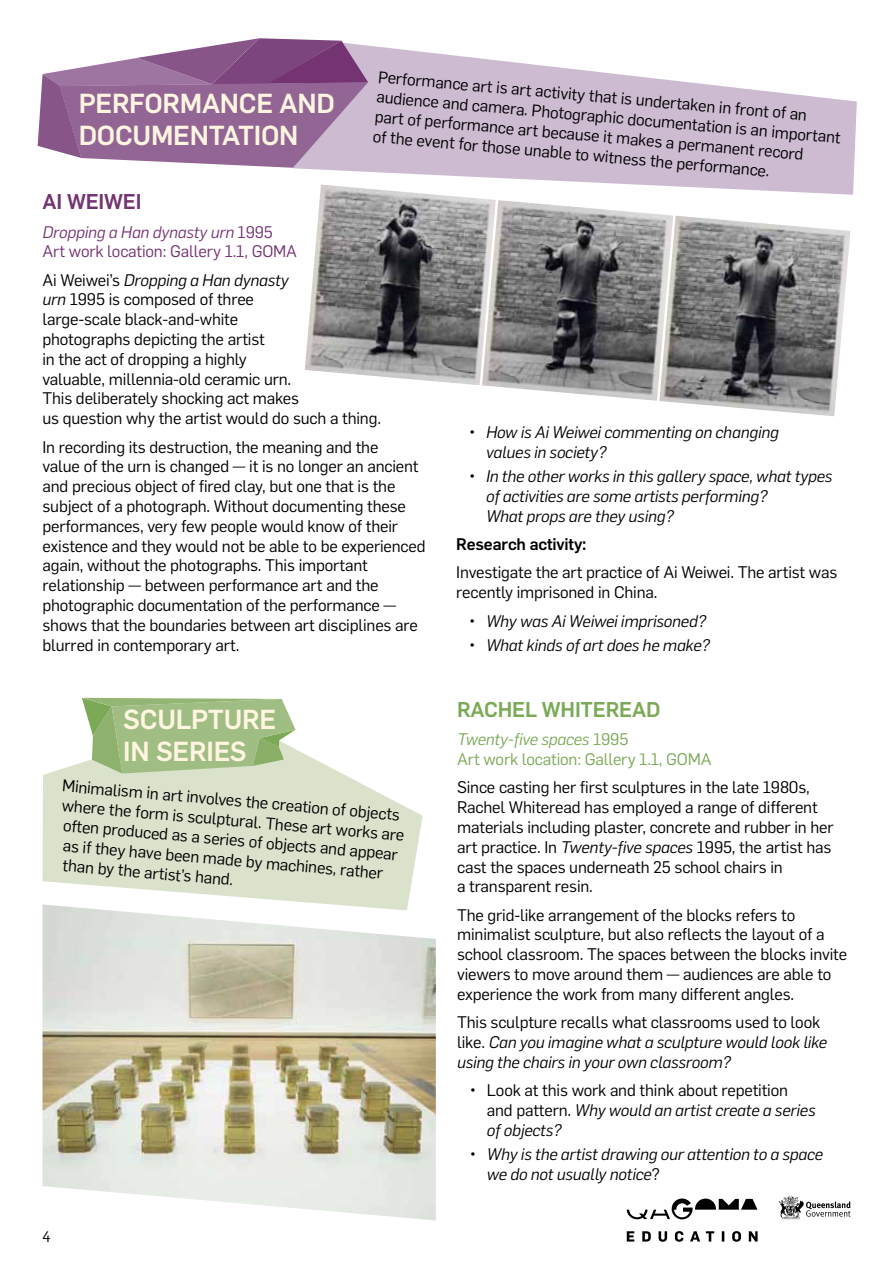
<style>
.page{position:relative;width:893px;height:1263px;background:#fff}
.page>*{position:absolute;margin:0;border:0;box-sizing:border-box;transform-origin:0 0}
.t1{font:500 27px "Flama";letter-spacing:-.01em;color:#fff5e0}
.t2{font:500 21px "Flama";letter-spacing:-.01em;color:#7ba956}
.t3{font:500 21px "Flama";color:#743472}
.t4{font:16.5px/19.8px "Flama";letter-spacing:-.01em;color:#000}
.t5{font:italic 16.5px/19.8px "Flama";letter-spacing:-.01em;color:#000}
.t6{font:16.5px/19.8px "Flama";letter-spacing:-.01em;color:#743472}
.t7{font:16.5px/19.8px "Flama";letter-spacing:-.01em;color:#7ba956}
.t8{font:500 16.5px "Flama";color:#000}
.t9{font:15px "Flama";color:#000}
.s1{font-style:italic}
.s2{font-style:normal}
</style>
<div class="page">
<svg style="left:627px;top:1231px;width:131px;height:11px"></svg>
<svg style="left:627px;top:1198px;width:130px;height:21px"></svg>
<svg style="left:779px;top:1195px;width:71px;height:24px"></svg>
<svg style="left:293px;top:45px;width:564px;height:150px;fill:#cdbbd2"></svg>
<svg style="left:43px;top:749px;width:380px;height:155px;fill:#dae2cc"></svg>
<img style="left:305px;top:185px;width:191px;height:200px">
<img style="left:482px;top:200px;width:191px;height:201px">
<img style="left:659px;top:216px;width:191px;height:200px">
<img style="left:43px;top:904px;width:393px;height:316px">
<svg style="left:82px;top:698px;width:214px;height:75px;background:#a6c28c"></svg>
<svg style="left:38px;top:38px;width:330px;height:130px"></svg>
<h1 class="t1" style="left:79px;top:84px;width:104px">PERFORMA</h1>
<h1 class="t1" style="left:220px;top:84px;width:116px">NCE AND</h1>
<h1 class="t1" style="left:79px;top:116px;width:56px">DOCUME</h1>
<h1 class="t1" style="left:190px;top:116px;width:110px">NTATION</h1>
<p class="t4" style="left:379px;top:66px;width:471px;rotate:5deg">Performance artis artactivity thatis undertaken in frontofan audience and camera. Photographic documentation is an important partofperformance artbecause itmakes a permanentrecord ofthe eventforthose unable to witness the performance.</p>
<p class="t3" style="left:43px;top:187px;width:90px">Ai WEIWEI</p>
<p class="t6" style="left:43px;top:221px;width:256px"><span class="s1">Dropping a Han dynasty urn</span> 1995<br>Art work location: Gallery 1.1, GO MA</p>
<p class="t4" style="left:43px;top:269px;width:340px">Ai Weiwei’s <span class="s1">Dropping a Han dynasty<br>urn</span> 1995 is composed of three<br>large-scale black-and-white<br>photographs depicting the artist<br>in the act of dropping a highly<br>valuable, millennia-old ceramic urn.<br>This deliberately shocking act makes<br>us question why the artist would do such a thing.</p>
<p class="t4" style="left:43px;top:436px;width:385px">I n recording its destruction, the meaning and the<br>value of the urn is changed — it is no longer an ancient and precious object of fired clay, but one that is the subject of a photograph. Without documenting these performances, very few people would know of their existence and they would not be able to be experienced again, without the photographs. This important relationship — between performance art and the photographic documentation of the performance — shows that the boundaries between art disciplines are blurred in contemporary art.</p>
<h1 class="t1" style="left:123px;top:700px;width:18px">SCUL</h1>
<h1 class="t1" style="left:191px;top:700px;width:50px">PTURE</h1>
<h1 class="t1" style="left:123px;top:732px;width:49px">IN SERIES</h1>
<p class="t4" style="left:63px;top:774px;width:341px;rotate:5deg">Minimalism in artinvolves the creation ofobjects</p>
<p class="t4" style="left:63px;top:794px;width:347px;rotate:5deg">where the form is sculptural. These artworks are</p>
<p class="t4" style="left:64px;top:814px;width:342px;rotate:5deg">often produced as a series ofobjects and appear</p>
<p class="t4" style="left:64px;top:834px;width:327px;rotate:5deg">as ifthey have been made by machines, rather</p>
<p class="t4" style="left:64px;top:854px;width:173px;rotate:5deg">than by the artist’s hand.</p>
<p class="t9" style="left:42px;top:1226px;width:10px">4</p>
<p class="t5" style="left:486px;top:422px;width:294px;text-indent:-17px"><span class="s2">•</span> How is Ai Weiwei commenting on changing values in society?</p>
<p class="t5" style="left:486px;top:465px;width:348px;text-indent:-17px"><span class="s2">•</span> In the other works in this gallery space, what types of activities are some artists performing?<br>What props are they using?</p>
<p class="t8" style="left:456px;top:532px;width:132px">Research activity:</p>
<p class="t4" style="left:456px;top:562px;width:382px">I nvestigate the art practice of Ai Weiwei. The artist was recently imprisoned in China.</p>
<p class="t5" style="left:469px;top:610px;width:239px"><span class="s2">•</span> Why was Ai Weiwei imprisoned?</p>
<p class="t5" style="left:469px;top:634px;width:243px"><span class="s2">•</span> What kinds of art does he make?</p>
<p class="t2" style="left:457px;top:694px;width:150px">Rachel WHITEREA</p>
<p class="t2" style="left:646px;top:694px;width:16px">D</p>
<p class="t7" style="left:457px;top:728px;width:256px"><span class="s1">Twenty-five spaces</span> 1995<br>Art work location: Gallery 1.1, GO MA</p>
<p class="t4" style="left:457px;top:776px;width:378px">Since casting her first sculptures in the late 1980s, Rachel Whiteread has employed a range of different materials including plaster, concrete and rubber in her art practice. I n <span class="s1">Twenty-five spaces</span> 1995, the artist has cast the spaces underneath 25 school chairs in<br>a transparent resin.</p>
<p class="t4" style="left:457px;top:904px;width:392px">The grid-like arrangement of the blocks refers to minimalist sculpture, but also reflects the layout of a school classroom. The spaces between the blocks invite viewers to move around them — audiences are able to experience the work from many different angles.</p>
<p class="t5" style="left:457px;top:1011px;width:372px"><span class="s2">This sculpture recalls what classrooms used to look like.</span> Can you imagine what a sculpture would look like using the chairs in your own classroom?</p>
<p class="t4" style="left:487px;top:1079px;width:330px;text-indent:-17px">• Look at this work and think about repetition and pattern. <span class="s1">Why would an artist create a series of objects?</span></p>
<p class="t5" style="left:487px;top:1143px;width:338px;text-indent:-17px"><span class="s2">•</span> Why is the artist drawing our attention to a space we do not usually notice<span class="s2">?</span></p>
</div>
